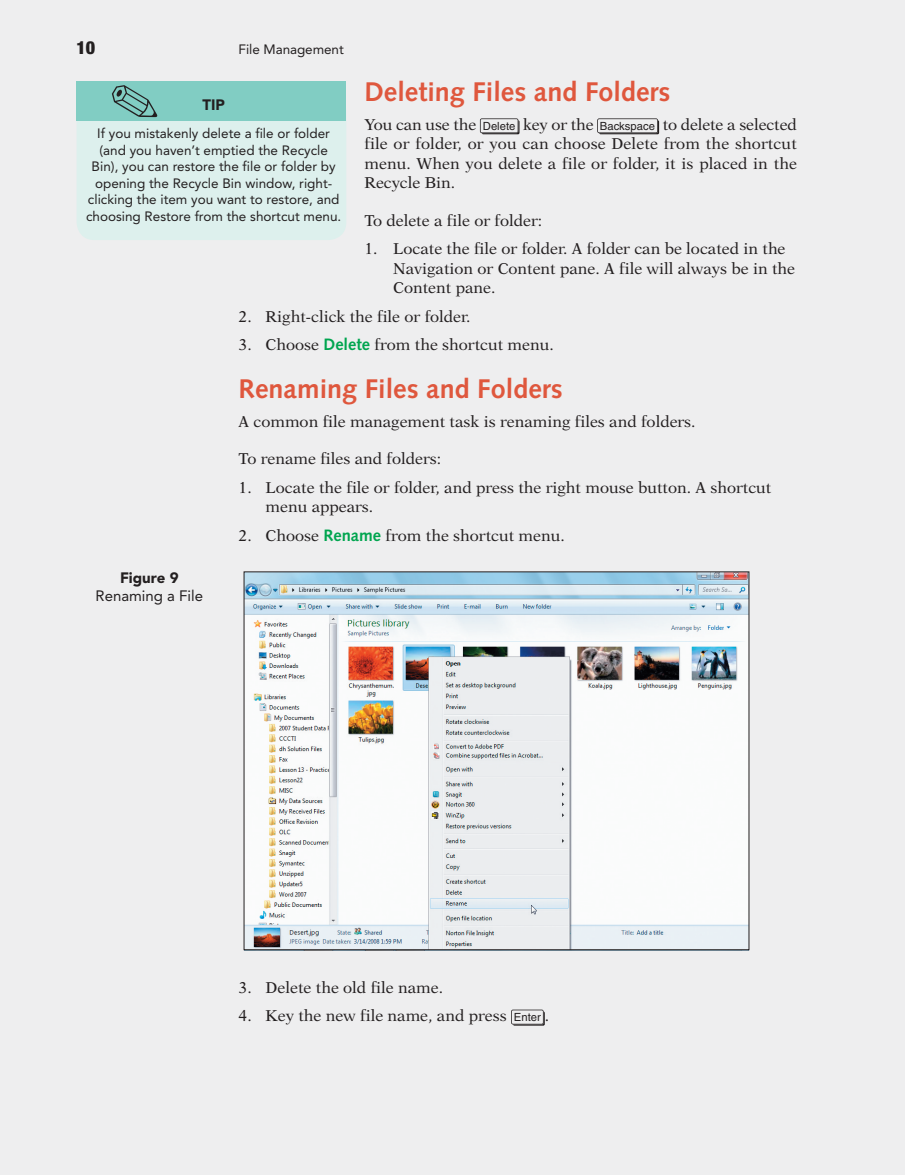
<style>
.page{position:relative;width:905px;height:1175px;background:#fff}
.page>*{position:absolute;margin:0;border:0;box-sizing:border-box;transform-origin:0 0}
.t1{font:700 27px "Syntax LT Std";color:#df573d}
.t2{font:900 condensed 18px "Helvetica Neue LT Std";color:#231f20}
.t3{font:15.75px/19.5px "New Aster LT Std";color:#231f20}
.t4{font:15px "Avenir LT Std";color:#231f20}
.t5{font:900 15px "Avenir LT Std";color:#231f20}
.t6{font:13.5px/16.5px "Avenir LT Std";color:#231f20;text-align:center}
.s1{font-family:"Helvetica";font-size:11.25px}
.s2{font-family:"Syntax LT Std";font-weight:700;font-size:16.5px;color:#00a54f}
</style>
<div class="page">
<div style="left:0;top:0;width:904px;height:1174px;background:#eeeeef"></div>
<svg style="left:480px;top:118px;width:39px;height:16px"></svg>
<div style="left:484px;top:122px;width:31px;height:8px;background:#eeeeef"></div>
<svg style="left:597px;top:118px;width:62px;height:16px"></svg>
<div style="left:600px;top:122px;width:54px;height:10px;background:#eeeeef"></div>
<div style="left:76px;top:93px;width:270px;height:147px;background:#ddf0ed;border-radius:18px"></div>
<div style="left:76px;top:81px;width:270px;height:39px;background:#81cdc3"></div>
<svg style="left:112px;top:85px;width:45px;height:32px"></svg>
<img style="left:246px;top:573px;width:501px;height:375px">
<svg style="left:511px;top:1009px;width:33px;height:16px"></svg>
<div style="left:515px;top:1012px;width:26px;height:9px;background:#eeeeef"></div>
<p class="t2" style="left:76px;top:41px;width:20px">10</p>
<p class="t6" style="left:238px;top:42px;width:107px">File Management</p>
<h1 class="t1" style="left:364px;top:80px;width:308px">Deleting Files and Folders</h1>
<p class="t3" style="left:364px;top:116px;width:434px;text-align:justify">You can use the <span class="s1">Delete</span> key or the <span class="s1">Backspace</span> to delete a selected file or folder, or you can choose Delete from the shortcut menu. When you delete a file or folder, it is placed in the Recycle Bin.</p>
<p class="t3" style="left:364px;top:212px;width:179px">To delete a file or folder:</p>
<p class="t3" style="left:393px;top:240px;width:403px;text-indent:-29px">1. Locate the file or folder. A folder can be located in the<br>Navigation or Content pane. A file will always be in the<br>Content pane.</p>
<p class="t3" style="left:239px;top:308px;width:233px">2. Right-click the file or folder.</p>
<p class="t3" style="left:239px;top:336px;width:316px">3. Choose <span class="s2">Delete</span> from the shortcut menu.</p>
<h1 class="t1" style="left:238px;top:377px;width:326px">Renaming Files and Folders</h1>
<p class="t3" style="left:238px;top:413px;width:458px">A common file management task is renaming files and folders.</p>
<p class="t3" style="left:238px;top:450px;width:204px">To rename files and folders:</p>
<p class="t3" style="left:266px;top:479px;width:507px;text-indent:-27px">1. Locate the file or folder, and press the right mouse button. A shortcut menu appears.</p>
<p class="t3" style="left:238px;top:527px;width:327px">2. Choose <span class="s2">Rename</span> from the shortcut menu.</p>
<p class="t5" style="left:202px;top:98px;width:24px">TIP</p>
<p class="t6" style="left:86px;top:126px;width:257px">If you mistakenly delete a file or folder (and you haven’t emptied the Recycle Bin), you can restore the file or folder by opening the Recycle Bin window, right&shy;clicking the item you want to restore, and choosing Restore from the shortcut menu.</p>
<p class="t5" style="left:120px;top:571px;width:60px">Figure 9</p>
<p class="t4" style="left:95px;top:589px;width:109px">Renaming a File</p>
<p class="t3" style="left:238px;top:978px;width:206px">3. Delete the old file name.</p>
<p class="t3" style="left:238px;top:1007px;width:312px">4. Key the new file name, and press <span class="s1">Enter</span> .</p>
</div>
